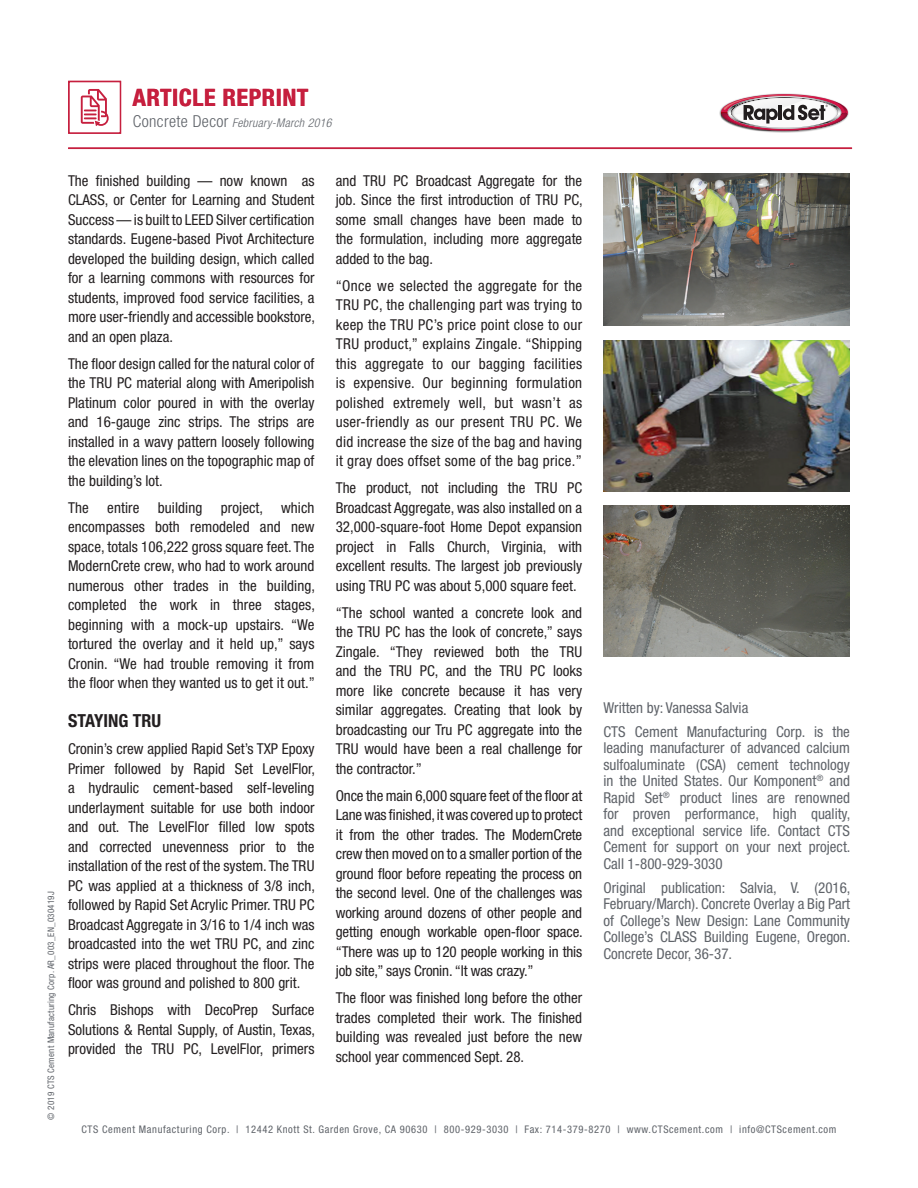
<style>
.page{position:relative;width:918px;height:1188px;background:#fff}
.page>*{position:absolute;margin:0;border:0;box-sizing:border-box;transform-origin:0 0}
.t1{font:700 condensed 24px "Helvetica Neue LT Std";letter-spacing:.025em;color:#c61f3e}
.t2{font:700 condensed 18px "Helvetica Neue LT Std";letter-spacing:-.005em;color:#231f20}
.t3{font:condensed 15px/19.5px "Helvetica Neue LT Std";color:#231f20;text-align:justify}
.t4{font:condensed 15px/16.5px "Helvetica Neue LT Std";color:#5f6369;text-align:justify}
.t5{font:italic 300 condensed 12px "Helvetica Neue LT Std";letter-spacing:.025em;color:#5f6369}
.t6{font:condensed 10.5px "Helvetica Neue LT Std";letter-spacing:.06em;color:#5f6369}
.t7{font:condensed 9px "Helvetica Neue LT Std";letter-spacing:.025em;color:#5f6369}
.s1{font-style:normal;font-size:16.5px}
</style>
<div class="page">
<hr style="left:68px;top:148px;width:784px;height:1px;background:#c61f3e">
<div style="left:68px;top:81px;width:53px;height:53px;background:#fff;border:2px solid #c61f3e"></div>
<svg style="left:81px;top:89px;width:28px;height:37px"></svg>
<img style="left:603px;top:174px;width:247px;height:151px">
<img style="left:603px;top:340px;width:247px;height:151px">
<img style="left:603px;top:505px;width:247px;height:152px">
<img style="left:719px;top:93px;width:130px;height:39px">
<svg style="left:721px;top:94px;width:127px;height:37px"></svg>
<h1 class="t1" style="left:133px;top:83px;width:177px">ARTICLE REPRINT</h1>
<p class="t5" style="left:133px;top:116px;width:200px"><span class="s1">Concrete Decor</span> February-March 2016</p>
<p class="t7" style="left:46px;top:1120px;width:230px;rotate:-90deg">© 2019 CTS Cement Manufacturing Corp. AR_003_EN_030419J</p>
<p class="t3" style="left:68px;top:170px;width:249px">The finished building — now known as CLASS, or Center for Learning and Student Success — is built to LEED Silver certification standards. Eugene-based Pivot Architecture developed the building design, which called for a learning commons with resources for students, improved food service facilities, a more user-friendly and accessible bookstore, and an open plaza.</p>
<p class="t3" style="left:68px;top:353px;width:248px">The floor design called for the natural color of the TRU PC material along with Ameripolish Platinum color poured in with the overlay and 16-gauge zinc strips. The strips are installed in a wavy pattern loosely following the elevation lines on the topographic map of the building’s lot.</p>
<p class="t3" style="left:68px;top:497px;width:249px">The entire building project, which encompasses both remodeled and new space, totals 106,222 gross square feet. The ModernCrete crew, who had to work around numerous other trades in the building, completed the work in three stages, beginning with a mock-up upstairs. “We tortured the overlay and it held up,” says Cronin. “We had trouble removing it from the floor when they wanted us to get it out.”</p>
<p class="t2" style="left:68px;top:710px;width:95px">STAYING TRU</p>
<p class="t3" style="left:68px;top:739px;width:249px">Cronin’s crew applied Rapid Set’s TXP Epoxy Primer followed by Rapid Set LevelFlor, a hydraulic cement-based self-leveling underlayment suitable for use both indoor and out. The LevelFlor filled low spots and corrected unevenness prior to the installation of the rest of the system. The TRU PC was applied at a thickness of 3/8 inch, followed by Rapid Set Acrylic Primer. TRU PC Broadcast Aggregate in 3/16 to 1/4 inch was broadcasted into the wet TRU PC, and zinc strips were placed throughout the floor. The floor was ground and polished to 800 grit.</p>
<p class="t3" style="left:68px;top:1000px;width:249px">Chris Bishops with DecoPrep Surface Solutions &amp; Rental Supply, of Austin, Texas, provided the TRU PC, LevelFlor, primers</p>
<p class="t3" style="left:336px;top:171px;width:248px">and TRU PC Broadcast Aggregate for the job. Since the first introduction of TRU PC, some small changes have been made to the formulation, including more aggregate added to the bag.</p>
<p class="t3" style="left:336px;top:276px;width:248px">“Once we selected the aggregate for the TRU PC, the challenging part was trying to keep the TRU PC’s price point close to our TRU product,” explains Zingale. “Shipping this aggregate to our bagging facilities is expensive. Our beginning formulation polished extremely well, but wasn’t as user-friendly as our present TRU PC. We did increase the size of the bag and having it gray does offset some of the bag price.”</p>
<p class="t3" style="left:336px;top:478px;width:248px">The product, not including the TRU PC Broadcast Aggregate, was also installed on a 32,000-square-foot Home Depot expansion project in Falls Church, Virginia, with excellent results. The largest job previously using TRU PC was about 5,000 square feet.</p>
<p class="t3" style="left:336px;top:603px;width:248px">“The school wanted a concrete look and the TRU PC has the look of concrete,” says Zingale. “They reviewed both the TRU and the TRU PC, and the TRU PC looks more like concrete because it has very similar aggregates. Creating that look by broadcasting our Tru PC aggregate into the TRU would have been a real challenge for the contractor.”</p>
<p class="t3" style="left:336px;top:786px;width:249px">Once the main 6,000 square feet of the floor at Lane was finished, it was covered up to protect it from the other trades. The ModernCrete crew then moved on to a smaller portion of the ground floor before repeating the process on the second level. One of the challenges was working around dozens of other people and getting enough workable open-floor space. “There was up to 120 people working in this job site,” says Cronin. “It was crazy.”</p>
<p class="t3" style="left:336px;top:988px;width:248px">The floor was finished long before the other trades completed their work. The finished building was revealed just before the new school year commenced Sept. 28.</p>
<p class="t4" style="left:604px;top:695px;width:248px;line-height:24px">Written by: Vanessa Salvia<br>CTS Cement Manufacturing Corp. is the</p>
<p class="t4" style="left:603px;top:740px;width:249px">leading manufacturer of advanced calcium sulfoaluminate (CSA) cement technology in the United States. Our Komponent<sup>®</sup> and Rapid Set<sup>®</sup> product lines are renowned for proven performance, high quality, and exceptional service life. Contact CTS Cement for support on your next project.<br>Call 1-800-929-3030</p>
<p class="t4" style="left:603px;top:879px;width:249px">Original publication: Salvia, V. (2016, February/March). Concrete Overlay a Big Part of College’s New Design: Lane Community College’s CLASS Building Eugene, Oregon.<br>Concrete Decor, 36-37.</p>
<p class="t6" style="left:81px;top:1123px;width:757px">CTS Cement Manufacturing Corp. | 12442 Knott St. Garden Grove, CA 90630 | 800-929-3030 | Fax: 714-379-8270 | www.CTScement.com | info@CTScement.com</p>
</div>
